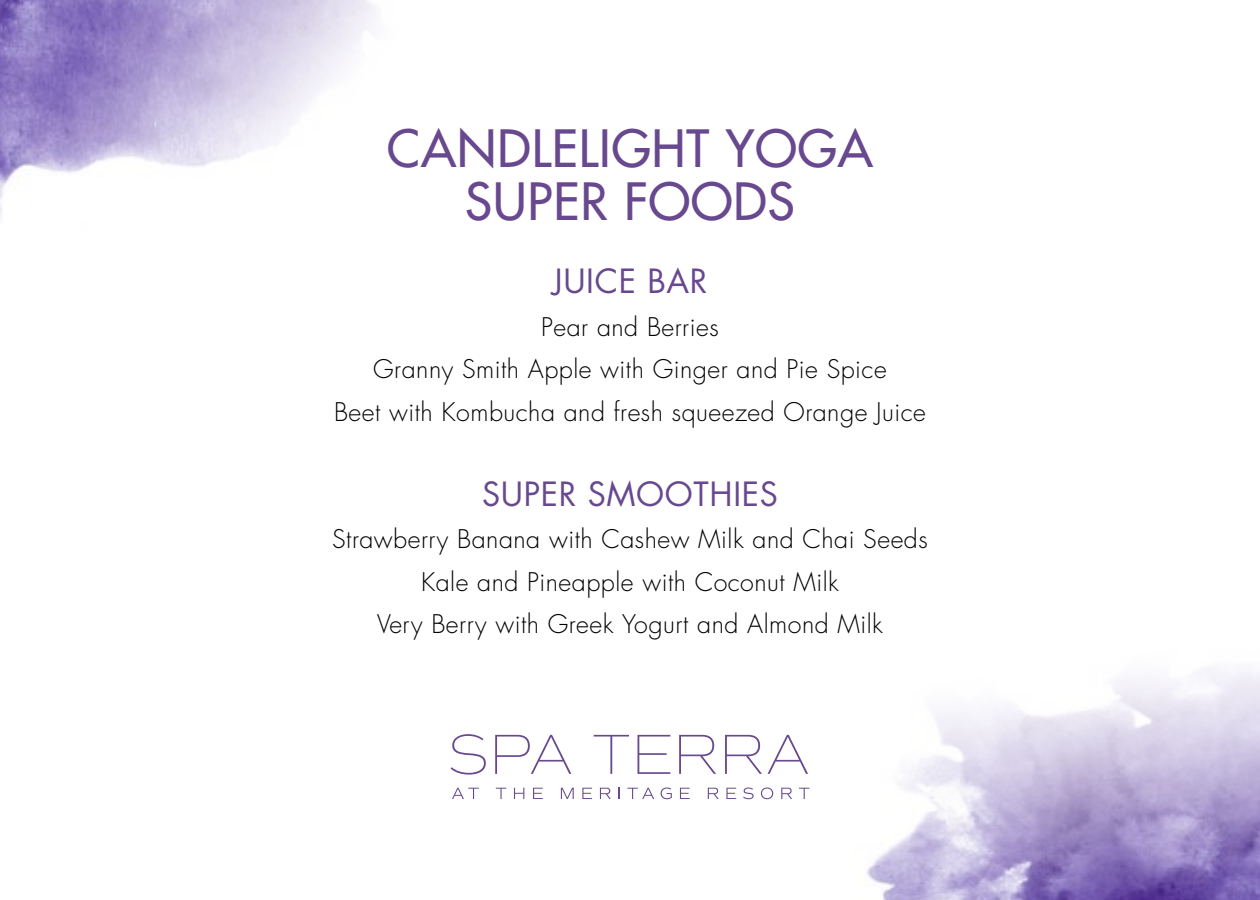
<style>
.page{position:relative;width:1260px;height:900px;background:#fff}
.page>*{position:absolute;margin:0;border:0;box-sizing:border-box;transform-origin:0 0}
.t1{font:500 50px/52.5px "Futura Std";letter-spacing:.02em;color:#68488e;text-align:center}
.t2{font:32.5px "Futura Std";letter-spacing:.02em;color:#68488e}
.t3{font:300 25px/42.5px "Futura Std";letter-spacing:.02em;color:#000;text-align:center}
</style>
<div class="page">
<svg style="left:451px;top:734px;width:35px;height:41px"></svg>
<svg style="left:495px;top:735px;width:76px;height:39px"></svg>
<svg style="left:594px;top:735px;width:35px;height:39px"></svg>
<svg style="left:638px;top:735px;width:32px;height:39px"></svg>
<svg style="left:679px;top:735px;width:37px;height:39px"></svg>
<svg style="left:725px;top:735px;width:37px;height:39px"></svg>
<svg style="left:768px;top:735px;width:40px;height:39px"></svg>
<svg style="left:452px;top:788px;width:27px;height:11px"></svg>
<svg style="left:496px;top:788px;width:10px;height:11px"></svg>
<svg style="left:514px;top:788px;width:10px;height:11px"></svg>
<svg style="left:533px;top:788px;width:10px;height:11px"></svg>
<svg style="left:561px;top:788px;width:13px;height:11px"></svg>
<svg style="left:582px;top:788px;width:10px;height:11px"></svg>
<svg style="left:600px;top:788px;width:11px;height:11px"></svg>
<svg style="left:627px;top:788px;width:27px;height:11px"></svg>
<svg style="left:661px;top:788px;width:11px;height:11px"></svg>
<svg style="left:680px;top:788px;width:10px;height:11px"></svg>
<svg style="left:708px;top:788px;width:11px;height:11px"></svg>
<svg style="left:726px;top:788px;width:10px;height:11px"></svg>
<svg style="left:743px;top:788px;width:11px;height:11px"></svg>
<svg style="left:761px;top:788px;width:12px;height:11px"></svg>
<svg style="left:781px;top:788px;width:11px;height:11px"></svg>
<svg style="left:799px;top:788px;width:10px;height:11px"></svg>
<img style="left:0;top:0;width:376px;height:219px">
<img style="left:867px;top:669px;width:393px;height:231px">
<h1 class="t1" style="left:387px;top:123px;width:488px">CANDLELIGHT YOGA<br>SUPER FOODS</h1>
<h2 class="t2" style="left:553px;top:261px;width:156px">JUICE BAR</h2>
<p class="t3" style="left:334px;top:306px;width:593px">Pear and Berries<br>Granny Smith Apple with Ginger and Pie Spice<br>Beet with Kombucha and fresh squeezed Orange Juice</p>
<h2 class="t2" style="left:482px;top:473px;width:297px">SUPER SMOOTHIES</h2>
<p class="t3" style="left:332px;top:519px;width:597px">Strawberry Banana with Cashew Milk and Chai Seeds<br>Kale and Pineapple with Coconut Milk<br>Very Berry with Greek Yogurt and Almond Milk</p>
</div>
